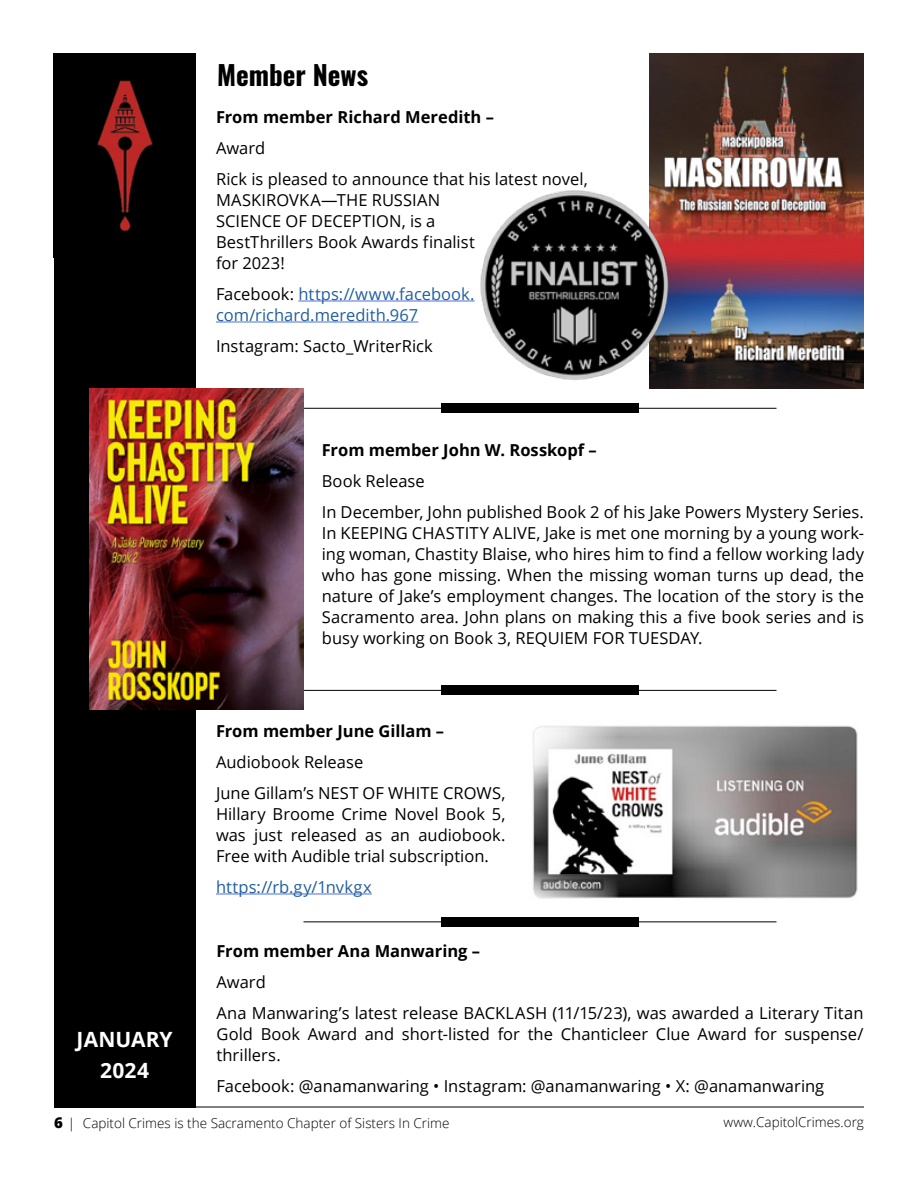
<style>
.page{position:relative;width:918px;height:1188px;background:#fff}
.page>*{position:absolute;margin:0;border:0;box-sizing:border-box;transform-origin:0 0}
.t1{font:27px "Oswald";color:#000}
.t2{font:700 21px/31px "Open Sans";letter-spacing:.01em;color:#fff;text-align:center}
.t3{font:16.5px/21px "Open Sans";color:#000}
.t4{font:700 16.5px "Open Sans";color:#000}
.t5{font:16.5px/21px "Open Sans";color:#215e9e}
.t6{font:300 13.5px "Open Sans";color:#000}
.s1{color:#000}
.s2{font-weight:800;font-size:15px}
</style>
<div class="page">
<div style="left:54px;top:54px;width:141px;height:1053px;background:#000"></div>
<img style="left:97px;top:80px;width:56px;height:151px">
<hr style="left:54px;top:1107px;width:810px;height:1px;background:#000">
<hr style="left:298px;top:301px;width:177px;height:1px;background:#4a6ee0">
<hr style="left:216px;top:322px;width:202px;height:1px;background:#4a6ee0">
<hr style="left:216px;top:894px;width:156px;height:1px;background:#4a6ee0">
<img style="left:533px;top:725px;width:325px;height:174px">
<img style="left:650px;top:54px;width:214px;height:335px">
<img style="left:480px;top:188px;width:196px;height:201px">
<hr style="left:303px;top:690px;width:474px;height:1px;background:#000">
<div style="left:441px;top:685px;width:198px;height:10px;background:#000"></div>
<hr style="left:303px;top:408px;width:474px;height:1px;background:#000">
<div style="left:441px;top:403px;width:198px;height:10px;background:#000"></div>
<img style="left:90px;top:389px;width:214px;height:321px">
<hr style="left:303px;top:921px;width:474px;height:1px;background:#000">
<div style="left:441px;top:917px;width:198px;height:9px;background:#000"></div>
<h1 class="t1" style="left:217px;top:51px;width:153px">Member News</h1>
<p class="t4" style="left:216px;top:105px;width:279px">From member Richard Meredith –</p>
<p class="t3" style="left:216px;top:132px;width:373px;line-height:31px">Award<br>Rick is pleased to announce that his latest novel,</p>
<p class="t3" style="left:216px;top:189px;width:260px">MASKIROVKA—THE RUSSIAN<br>SCIENCE OF DECEPTION, is a<br>BestThrillers Book Awards finalist for 2023!</p>
<p class="t5" style="left:216px;top:283px;width:260px"><span class="s1">Facebook:</span> https://www.facebook. com/richard.meredith.967</p>
<p class="t3" style="left:216px;top:335px;width:218px">Instagram: Sacto_WriterRick</p>
<p class="t4" style="left:322px;top:438px;width:277px">From member John W. Rosskopf –</p>
<p class="t3" style="left:322px;top:465px;width:544px;line-height:31px">Book Release<br>In December, John published Book 2 of his Jake Powers Mystery Series.</p>
<p class="t3" style="left:322px;top:522px;width:544px;text-align:justify">In KEEPING CHASTITY ALIVE, Jake is met one morning by a young work&shy;ing woman, Chastity Blaise, who hires him to find a fellow working lady who has gone missing. When the missing woman turns up dead, the nature of Jake’s employment changes. The location of the story is the Sacramento area. John plans on making this a five book series and is busy working on Book 3, REQUIEM FOR TUESDAY.</p>
<p class="t2" style="left:77px;top:1024px;width:97px">JANUARY<br>2024</p>
<p class="t4" style="left:216px;top:719px;width:230px">From member June Gillam –</p>
<p class="t3" style="left:216px;top:746px;width:291px;line-height:31px">Audiobook Release<br>June Gillam’s NEST OF WHITE CROWS,</p>
<p class="t3" style="left:216px;top:803px;width:291px;text-align:justify">Hillary Broome Crime Novel Book 5, was just released as an audiobook.<br>Free with Audible trial subscription.</p>
<p class="t5" style="left:216px;top:876px;width:157px">https://rb.gy/1nvkgx</p>
<p class="t4" style="left:217px;top:939px;width:265px">From member Ana Manwaring –</p>
<p class="t3" style="left:217px;top:966px;width:648px;line-height:31px">Award<br>Ana Manwaring’s latest release BACKLASH (11/15/23), was awarded a Literary Titan</p>
<p class="t3" style="left:217px;top:1023px;width:648px">Gold Book Award and short-listed for the Chanticleer Clue Award for suspense/ thrillers.</p>
<p class="t3" style="left:217px;top:1075px;width:609px">Facebook: @anamanwaring • Instagram: @anamanwaring • X: @anamanwaring</p>
<p class="t6" style="left:54px;top:1114px;width:397px"><span class="s2">6</span> | Capitol Crimes is the Sacramento Chapter of Sisters In Crime</p>
<p class="t6" style="left:724px;top:1113px;width:142px">www.CapitolCrimes.org</p>
</div>
